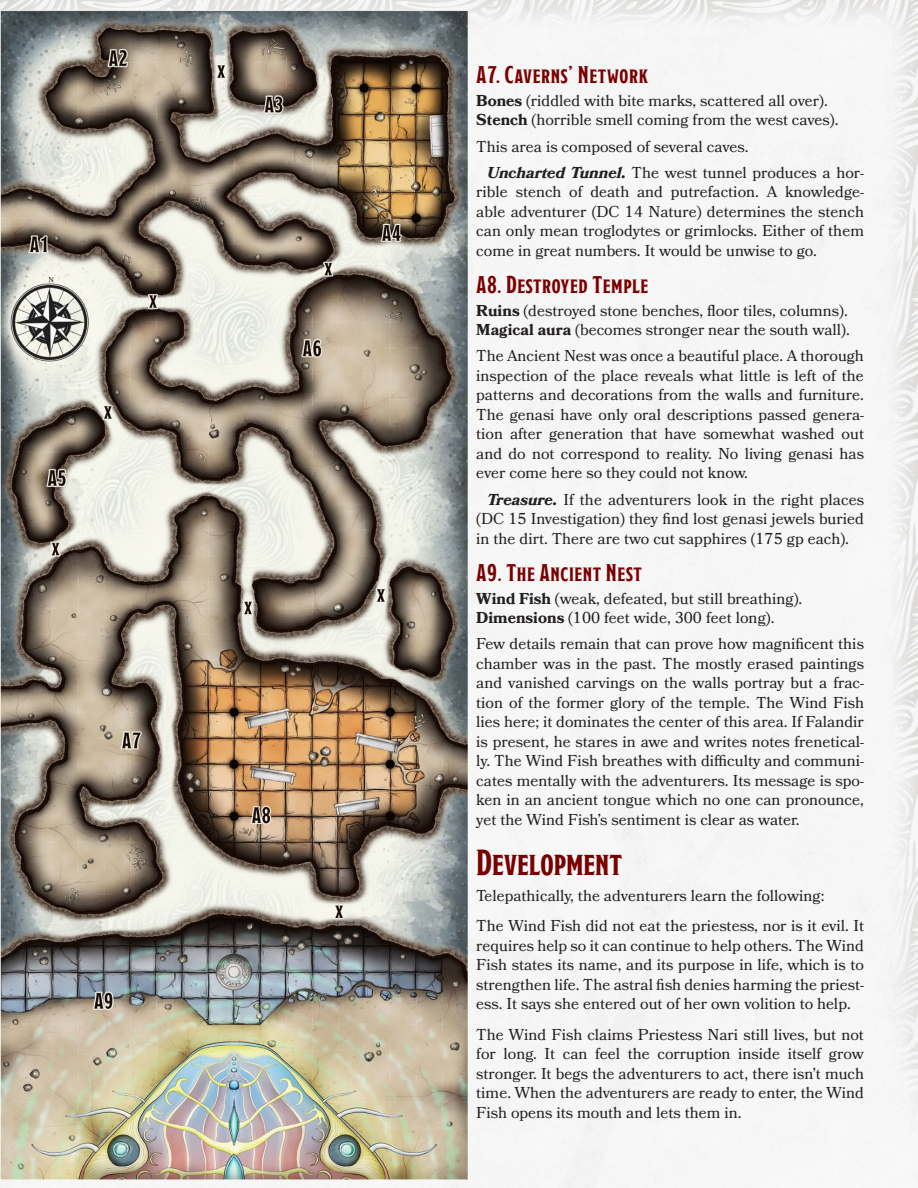
<style>
.page{position:relative;width:918px;height:1188px;background:#f6f6f6}
.page>*{position:absolute;margin:0;border:0;box-sizing:border-box;transform-origin:0 0}
.Heading_1{font:36px "Modesto Condensed";color:#7a0000}
.Heading_3{font:700 24px "Modesto Condensed";letter-spacing:.025em;color:#7a0000}
.Core_Body{font:15.75px/19.5px "Bookmania";color:#231f20;text-align:justify}
.Inline_Subhead{font:15.75px/19.5px "Bookmania";color:#231f20;text-align:justify}
.Body_Descriptions{font:15.75px "Bookmania";color:#231f20}
.s1{font-weight:700}
.s2{font-weight:700;font-style:italic}
</style>
<div class="page">
<img style="left:0;top:10px;width:468px;height:1170px">
<p class="Heading_3" style="left:476px;top:63px;width:173px">A7. Caverns’ Network</p>
<p class="Body_Descriptions" style="left:476px;top:91px;width:353px"><span class="s1">Bones</span> (riddled with bite marks, scattered all over).</p>
<p class="Body_Descriptions" style="left:476px;top:111px;width:364px"><span class="s1">Stench</span> (horrible smell coming from the west caves).</p>
<p class="Core_Body" style="left:476px;top:136px;width:274px">This area is composed of several caves.</p>
<p class="Inline_Subhead" style="left:476px;top:163px;width:389px;text-indent:11px"><span class="s2">Uncharted Tunnel.</span> The west tunnel produces a hor&shy;rible stench of death and putrefaction. A knowledge&shy;able adventurer (DC 14 Nature) determines the stench can only mean troglodytes or grimlocks. Either of them come in great numbers. It would be unwise to go.</p>
<p class="Heading_3" style="left:476px;top:273px;width:174px">A8. Destroyed Temple</p>
<p class="Body_Descriptions" style="left:476px;top:301px;width:373px"><span class="s1">Ruins</span> (destroyed stone benches, floor tiles, columns).</p>
<p class="Body_Descriptions" style="left:476px;top:321px;width:375px"><span class="s1">Magical aura</span> (becomes stronger near the south wall).</p>
<p class="Core_Body" style="left:476px;top:346px;width:389px">The Ancient Nest was once a beautiful place. A thorough inspection of the place reveals what little is left of the patterns and decorations from the walls and furniture.<br>The genasi have only oral descriptions passed genera&shy;tion after generation that have somewhat washed out and do not correspond to reality. No living genasi has ever come here so they could not know.</p>
<p class="Inline_Subhead" style="left:476px;top:490px;width:389px;text-indent:11px"><span class="s2">Treasure.</span> If the adventurers look in the right places (DC 15 Investigation) they find lost genasi jewels buried in the dirt. There are two cut sapphires (175 gp each).</p>
<p class="Heading_3" style="left:476px;top:560px;width:167px">A9. The Ancient Nest</p>
<p class="Body_Descriptions" style="left:476px;top:589px;width:328px"><span class="s1">Wind Fish</span> (weak, defeated, but still breathing).</p>
<p class="Body_Descriptions" style="left:476px;top:608px;width:300px"><span class="s1">Dimensions</span> (100 feet wide, 300 feet long).</p>
<p class="Core_Body" style="left:476px;top:634px;width:389px">Few details remain that can prove how magnificent this chamber was in the past. The mostly erased paintings and vanished carvings on the walls portray but a frac&shy;tion of the former glory of the temple. The Wind Fish lies here; it dominates the center of this area. If Falandir is present, he stares in awe and writes notes frenetical&shy;ly. The Wind Fish breathes with difficulty and communi&shy;cates mentally with the adventurers. Its message is spo&shy;ken in an ancient tongue which no one can pronounce, yet the Wind Fish’s sentiment is clear as water.</p>
<p class="Heading_1" style="left:476px;top:844px;width:147px">Development</p>
<p class="Core_Body" style="left:476px;top:886px;width:350px">Telepathically, the adventurers learn the following:</p>
<p class="Core_Body" style="left:476px;top:916px;width:389px">The Wind Fish did not eat the priestess, nor is it evil. It requires help so it can continue to help others. The Wind Fish states its name, and its purpose in life, which is to strengthen life. The astral fish denies harming the priest&shy;ess. It says she entered out of her own volition to help.</p>
<p class="Core_Body" style="left:476px;top:1024px;width:389px">The Wind Fish claims Priestess Nari still lives, but not for long. It can feel the corruption inside itself grow stronger. It begs the adventurers to act, there isn’t much time. When the adventurers are ready to enter, the Wind Fish opens its mouth and lets them in.</p>
</div>
